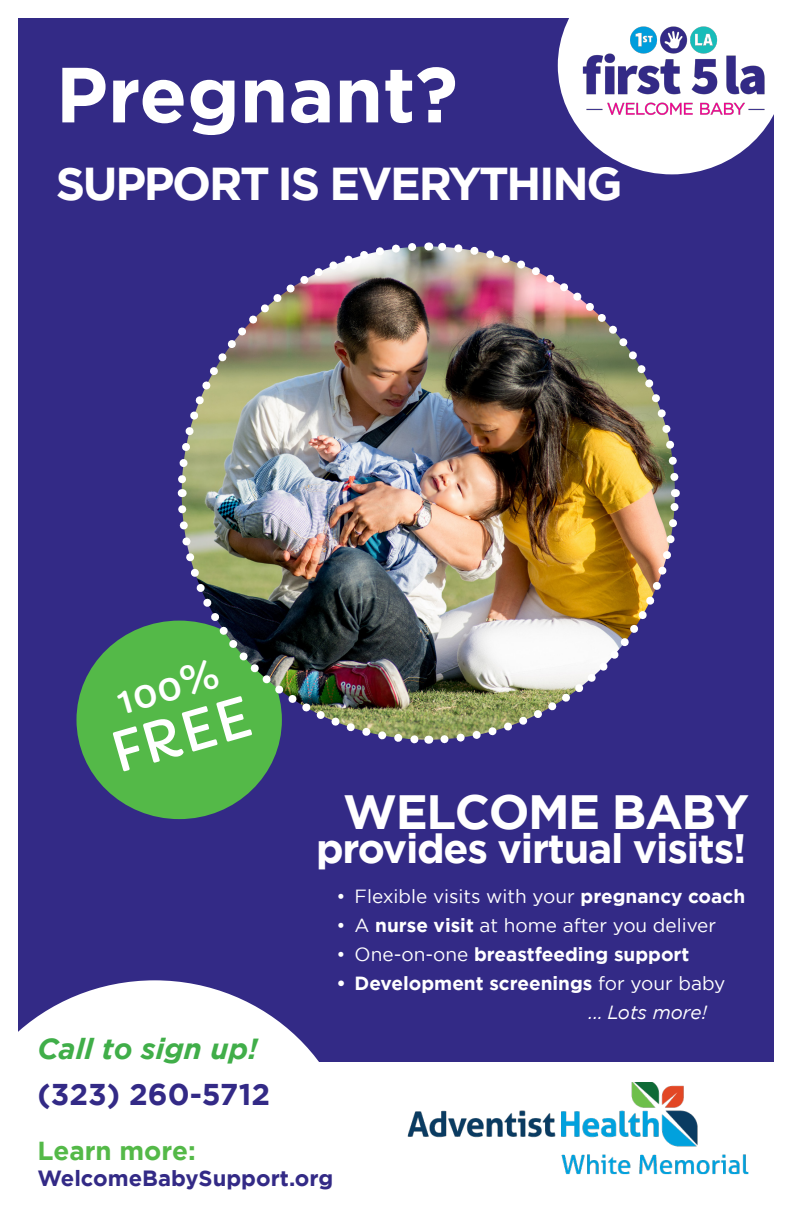
<style>
.page{position:relative;width:792px;height:1224px;background:#fff}
.page>*{position:absolute;margin:0;border:0;box-sizing:border-box;transform-origin:0 0}
.t1{font:700 78px "Gotham";color:#fff}
.t2{font:54px "Capriola";color:#fff}
.t3{font:700 48px "Gotham";letter-spacing:-.03em;color:#fff}
.t4{font:700 46px "Gotham";letter-spacing:-.05em;color:#fff}
.t5{font:700 41px "Gotham";letter-spacing:-.03em;color:#fff}
.t6{font:38px "Capriola";color:#fff}
.t7{font:700 30px "Gotham";color:#332a86}
.t8{font:italic 700 29px "Gotham";color:#40ae49}
.t9{font:700 26px "Gotham";color:#54b948}
.t10{font:700 22px "Gotham";color:#332a86}
.t11{font:19px "Gotham";color:#fff}
.t12{font:700 19px "Gotham";color:#fff}
.t13{font:italic 19px "Gotham";color:#fff}
.s1{font-weight:700}
.s2{font-weight:400}
</style>
<div class="page">
<div style="left:18px;top:19px;width:756px;height:1043px;background:#332a86"></div>
<div style="left:76px;top:621px;width:206px;height:198px;background:#54b948;border-radius:50%"></div>
<img style="left:182px;top:246px;width:493px;height:494px;border-radius:247px">
<img style="left:436px;top:493px;width:244px;height:251px">
<img style="left:428px;top:242px;width:251px;height:243px">
<img style="left:177px;top:243px;width:244px;height:250px">
<img style="left:174px;top:501px;width:254px;height:247px">
<svg style="left:586px;top:137px;width:172px;height:37px;fill:#fff"></svg>
<img style="left:558px;top:18px;width:216px;height:119px">
<svg style="left:18px;top:980px;width:301px;height:82px;fill:#fff"></svg>
<img style="left:407px;top:1082px;width:342px;height:93px">
<p class="t1" style="left:56px;top:43px;width:404px">Pregnant?</p>
<p class="t4" style="left:56px;top:154px;width:568px">SUPPORT IS EVERYTHING</p>
<p class="t6" style="left:111px;top:679px;width:106px;rotate:-16deg">100%</p>
<p class="t2" style="left:103px;top:723px;width:145px;rotate:-16deg">FREE</p>
<p class="t3" style="left:343px;top:780px;width:407px">WELCOME BABY</p>
<p class="t5" style="left:316px;top:822px;width:432px">provides virtual visits!</p>
<p class="t11" style="left:337px;top:884px;width:410px">• Flexible visits with your <span class="s1">pregnancy coach</span></p>
<p class="t11" style="left:337px;top:913px;width:381px">• A <span class="s1">nurse visit</span> at home after you deliver</p>
<p class="t12" style="left:337px;top:941px;width:354px"><span class="s2">• One-on-one</span> breastfeeding support</p>
<p class="t12" style="left:337px;top:970px;width:390px">• Development screenings <span class="s2">for your baby</span></p>
<p class="t13" style="left:589px;top:1000px;width:120px">... Lots more!</p>
<p class="t8" style="left:38px;top:1029px;width:222px">Call to sign up!</p>
<p class="t7" style="left:38px;top:1074px;width:234px">(323) 260-5712</p>
<p class="t9" style="left:38px;top:1133px;width:160px">Learn more:</p>
<p class="t10" style="left:38px;top:1164px;width:297px">WelcomeBabySupport.org</p>
</div>
